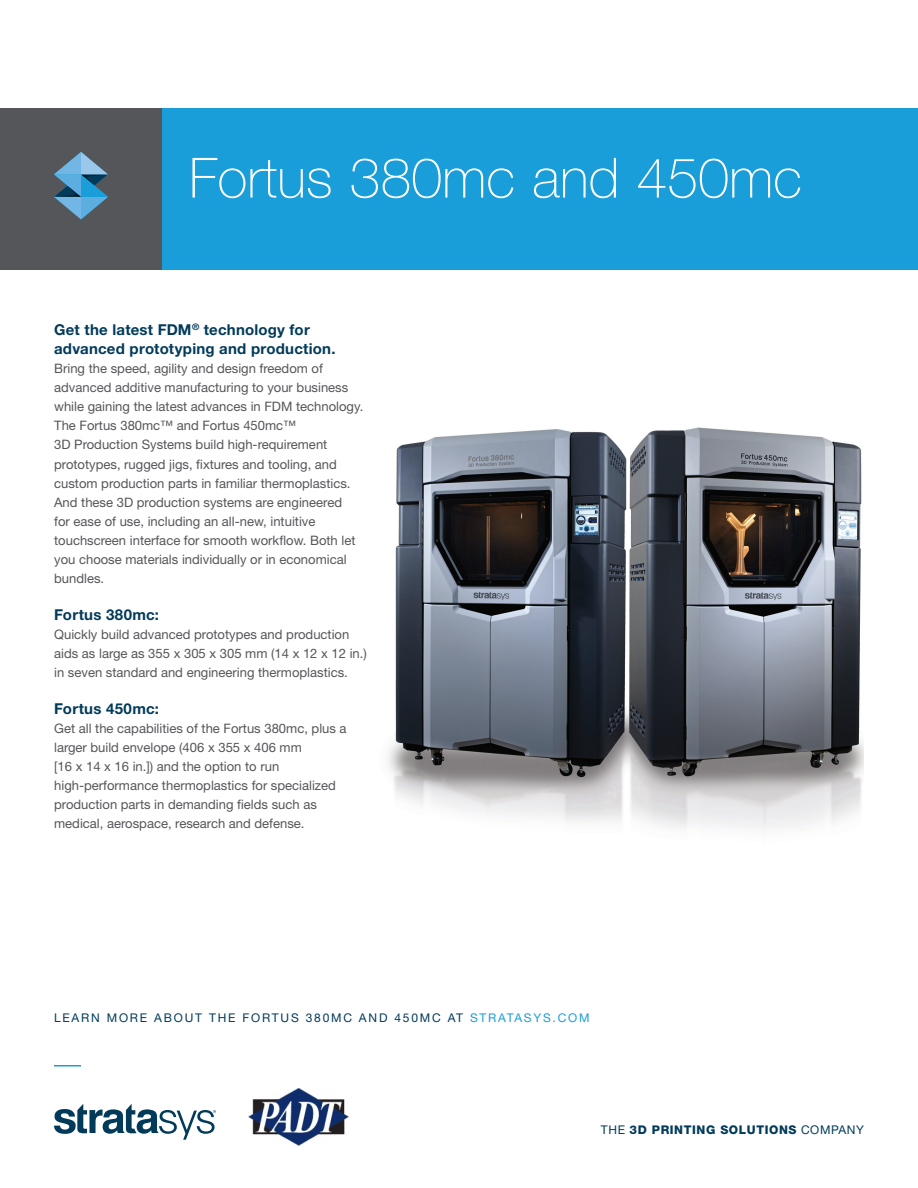
<style>
.page{position:relative;width:918px;height:1188px;background:#fff}
.page>*{position:absolute;margin:0;border:0;box-sizing:border-box;transform-origin:0 0}
.t1{font:100 55.5px "Helvetica Neue LT Std";color:#fff}
.t2{font:700 15px/19.5px "Helvetica Neue LT Std";letter-spacing:.015em;color:#023b5a}
.t3{font:13.05px/19px "Helvetica Neue LT Std";color:#55565a}
.t4{font:12px "Helvetica Neue LT Std";letter-spacing:.15em;color:#023b5a}
.t5{font:800 12px "Helvetica Neue LT Std";letter-spacing:.05em;color:#023b5a}
.s1{color:#199eda}
.s2{font-weight:400}
</style>
<div class="page">
<div style="left:144px;top:108px;width:774px;height:162px;background:#199eda"></div>
<div style="left:0;top:108px;width:162px;height:162px;background:#55565a"></div>
<svg style="left:54px;top:152px;width:54px;height:67px"></svg>
<svg style="left:54px;top:1104px;width:162px;height:36px"></svg>
<svg style="left:54px;top:1065px;width:27px;height:1px"></svg>
<img style="left:388px;top:427px;width:476px;height:404px">
<img style="left:248px;top:1088px;width:100px;height:58px">
<h1 class="t1" style="left:189px;top:146px;width:615px">Fortus 380mc and 450mc</h1>
<p class="t2" style="left:54px;top:319px;width:283px">Get the latest FDM<sup>®</sup> technology for advanced prototyping and production.</p>
<p class="t3" style="left:54px;top:359px;width:311px">Bring the speed, agility and design freedom of advanced additive manufacturing to your business while gaining the latest advances in FDM technology.<br>The Fortus 380mc™ and Fortus 450mc™<br>3D Production Systems build high-requirement prototypes, rugged jigs, fixtures and tooling, and custom production parts in familiar thermoplastics.<br>And these 3D production systems are engineered<br>for ease of use, including an all-new, intuitive touchscreen interface for smooth workflow. Both let you choose materials individually or in economical bundles.</p>
<p class="t2" style="left:54px;top:604px;width:106px">Fortus 380mc:</p>
<p class="t3" style="left:54px;top:624px;width:314px">Quickly build advanced prototypes and production aids as large as 355 x 305 x 305 mm (14 x 12 x 12 in.) in seven standard and engineering thermoplastics.</p>
<p class="t2" style="left:54px;top:698px;width:106px">Fortus 450mc:</p>
<p class="t3" style="left:54px;top:718px;width:294px">Get all the capabilities of the Fortus 380mc, plus a larger build envelope (406 x 355 x 406 mm<br>[16 x 14 x 16 in.]) and the option to run high-performance thermoplastics for specialized production parts in demanding fields such as medical, aerospace, research and defense.</p>
<p class="t4" style="left:54px;top:1010px;width:537px">LEARN MORE ABOUT THE FORTUS 380MC AND 450MC AT <span class="s1">STRATASYS.COM</span></p>
<p class="t5" style="left:601px;top:1123px;width:265px"><span class="s2">THE</span> 3D PRINTING SOLUTIONS <span class="s2">COMPANY</span></p>
</div>
